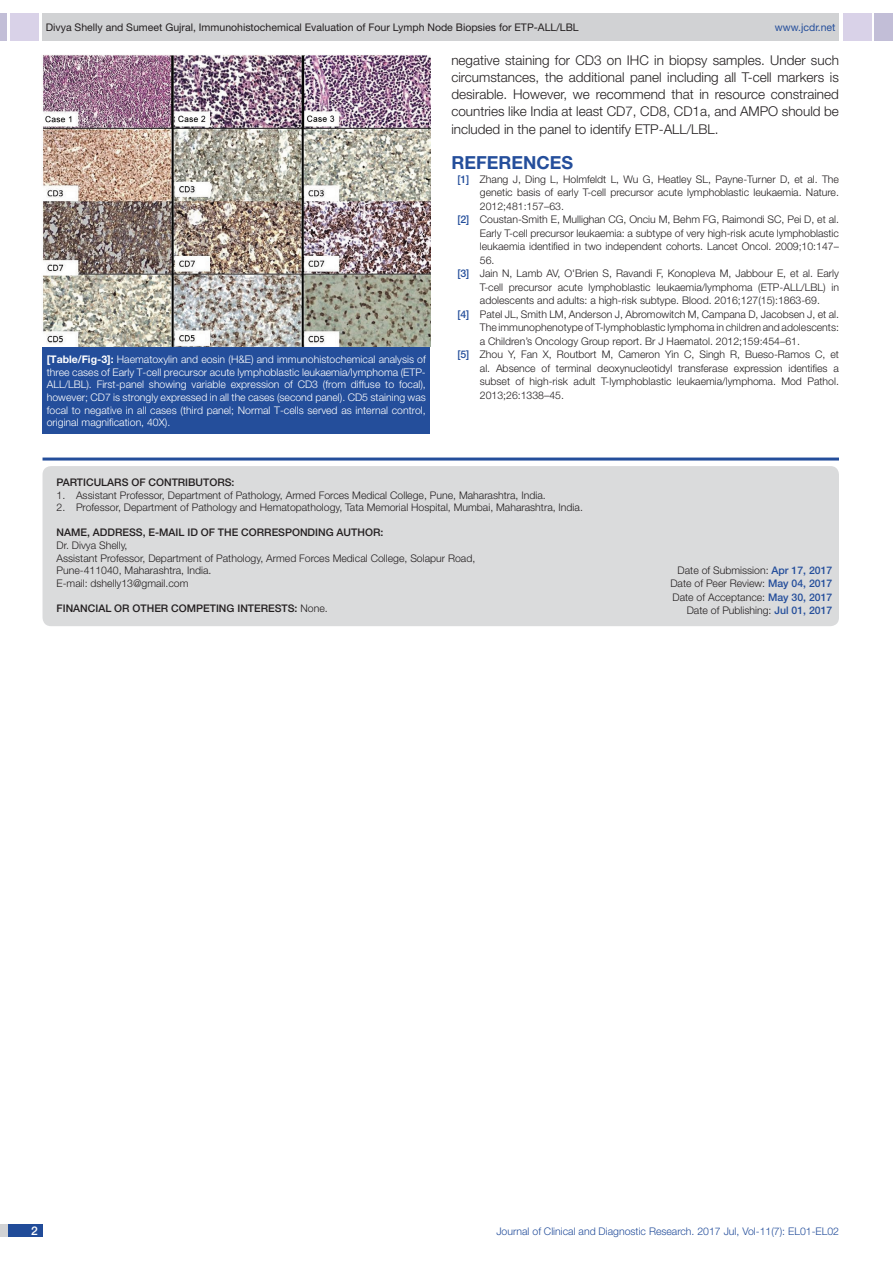
<style>
.page{position:relative;width:893px;height:1263px;background:#fff}
.page>*{position:absolute;margin:0;border:0;box-sizing:border-box;transform-origin:0 0}
.Heading{font:700 18px "Helvetica Neue";color:#244e9b}
.Body_text{font:300 13.5px/17.2px "Helvetica Neue";color:#231f20;text-align:justify}
.t1{font:500 12px "Helvetica Neue";color:#fff}
.Partic_Contri_Txt{font:300 10.5px "Helvetica Neue";color:#231f20}
.tb_txt{font:300 10.5px/12.6px "Helvetica Neue";color:#fff;text-align:justify}
.Partic_Contri_Head{font:500 10.5px "Helvetica Neue";color:#231f20}
.Body_text-2{font:10.5px "Helvetica Neue";color:#231f20}
.t2{font:300 10.5px "Helvetica Neue";color:#244e9b}
.Body_text-3{font:10.5px "Helvetica Neue";color:#244e9b}
.Partic_Contri_Head-2{font:300 10.5px "Helvetica Neue";color:#231f20}
.s1{font-weight:700}
.s2{font-weight:500;color:#244e9b}
.s3{font-weight:500}
</style>
<div class="page">
<div style="left:0;top:13px;width:7px;height:28px;background:#c2bed7"></div>
<div style="left:10px;top:13px;width:29px;height:28px;background:#d9d2e8"></div>
<div style="left:43px;top:13px;width:796px;height:28px;background:#d1d2d4"></div>
<div style="left:875px;top:13px;width:18px;height:28px;background:#c2bed7"></div>
<div style="left:843px;top:13px;width:29px;height:28px;background:#d9d2e8"></div>
<div style="left:0;top:1224px;width:43px;height:13px;background:#d1d2d4"></div>
<div style="left:8px;top:1224px;width:35px;height:13px;background:#214c99"></div>
<hr style="left:43px;top:457px;width:796px;height:3px;background:#244e9b">
<div style="left:43px;top:466px;width:796px;height:160px;background:#dadbdc;border-radius:9px"></div>
<div style="left:43px;top:347px;width:387px;height:87px;background:#244e9b"></div>
<img style="left:42px;top:55px;width:388px;height:292px">
<p class="Body_text-2" style="left:46px;top:21px;width:534px">Divya Shelly and Sumeet Gujral, Immunohistochemical Evaluation of Four Lymph Node Biopsies for ETP-ALL/LBL</p>
<p class="Body_text-3" style="left:775px;top:21px;width:62px">www.jcdr.net</p>
<p class="tb_txt" style="left:47px;top:353px;width:381px"><span class="s1">[TABLE/FIG-3]:</span> Haematoxylin and eosin (H&amp;E) and immunohistochemical analysis of three cases of Early T-cell precursor acute lymphoblastic leukaemia/lymphoma (ETP-ALL/LBL). First-panel showing variable expression of CD3 (from diffuse to focal), however; CD7 is strongly expressed in all the cases (second panel). CD5 staining was focal to negative in all cases (third panel; Normal T-cells served as internal control, original magnification, 40X).</p>
<p class="Body_text" style="left:451px;top:51px;width:389px">negative staining for CD3 on IHC in biopsy samples. Under such circumstances, the additional panel including all T-cell markers is desirable. However, we recommend that in resource constrained countries like India at least CD7, CD8, CD1a, and AMPO should be included in the panel to identify ETP-ALL/LBL.</p>
<p class="Heading" style="left:451px;top:152px;width:26px">REFERE</p>
<p class="Heading" style="left:523px;top:152px;width:52px">NCES</p>
<p class="Partic_Contri_Txt" style="left:457px;top:173px;width:383px"><span class="s2">[1]</span> Zhang J, Ding L, Holmfeldt L, Wu G, Heatley SL, Payne-Turner D, et al. The</p>
<p class="Partic_Contri_Txt" style="left:480px;top:186px;width:361px">genetic basis of early T-cell precursor acute lymphoblastic leukaemia. Nature.</p>
<p class="Partic_Contri_Txt" style="left:480px;top:200px;width:86px">2012;481:157–63.</p>
<p class="Partic_Contri_Txt" style="left:457px;top:213px;width:383px"><span class="s2">[2]</span> Coustan-Smith E, Mullighan CG, Onciu M, Behm FG, Raimondi SC, Pei D, et al.</p>
<p class="Partic_Contri_Txt" style="left:480px;top:227px;width:361px">Early T-cell precursor leukaemia: a subtype of very high-risk acute lymphoblastic</p>
<p class="Partic_Contri_Txt" style="left:480px;top:240px;width:361px">leukaemia identified in two independent cohorts. Lancet Oncol. 2009;10:147–</p>
<p class="Partic_Contri_Txt" style="left:480px;top:254px;width:16px">56.</p>
<p class="Partic_Contri_Txt" style="left:457px;top:267px;width:383px"><span class="s2">[3]</span> Jain N, Lamb AV, O'Brien S, Ravandi F, Konopleva M, Jabbour E, et al. Early</p>
<p class="Partic_Contri_Txt" style="left:480px;top:281px;width:361px">T-cell precursor acute lymphoblastic leukaemia/lymphoma (ETP-ALL/LBL) in</p>
<p class="Partic_Contri_Txt" style="left:480px;top:294px;width:342px">adolescents and adults: a high-risk subtype. Blood. 2016;127(15):1863-69.</p>
<p class="Partic_Contri_Txt" style="left:457px;top:308px;width:383px"><span class="s2">[4]</span> Patel JL, Smith LM, Anderson J, Abromowitch M, Campana D, Jacobsen J, et al.</p>
<p class="Partic_Contri_Txt" style="left:480px;top:321px;width:361px">The immunophenotype of T-lymphoblastic lymphoma in children and adolescents:</p>
<p class="Partic_Contri_Txt" style="left:480px;top:335px;width:322px">a Children’s Oncology Group report. Br J Haematol. 2012;159:454–61.</p>
<p class="Partic_Contri_Txt" style="left:457px;top:348px;width:383px"><span class="s2">[5]</span> Zhou Y, Fan X, Routbort M, Cameron Yin C, Singh R, Bueso-Ramos C, et</p>
<p class="Partic_Contri_Txt" style="left:480px;top:362px;width:361px">al. Absence of terminal deoxynucleotidyl transferase expression identifies a</p>
<p class="Partic_Contri_Txt" style="left:480px;top:375px;width:361px">subset of high-risk adult T-lymphoblastic leukaemia/lymphoma. Mod Pathol.</p>
<p class="Partic_Contri_Txt" style="left:480px;top:389px;width:86px">2013;26:1338–45.</p>
<p class="Partic_Contri_Head" style="left:57px;top:476px;width:13px">PARTI</p>
<p class="Partic_Contri_Head" style="left:86px;top:476px;width:16px">CULAR</p>
<p class="Partic_Contri_Head" style="left:122px;top:476px;width:114px">S OF CONTRI BUTORS:</p>
<p class="Partic_Contri_Txt" style="left:57px;top:488px;width:491px">1. Assistant Professor, Department of Pathology, Armed Forces Medical College, Pune, Maharashtra, India.</p>
<p class="Partic_Contri_Txt" style="left:57px;top:501px;width:528px">2. Professor, Department of Pathology and Hematopathology, Tata Memorial Hospital, Mumbai, Maharashtra, India.</p>
<p class="Partic_Contri_Head" style="left:57px;top:526px;width:17px">NAME</p>
<p class="Partic_Contri_Head" style="left:87px;top:526px;width:80px">, ADDRESS, E-MAIL</p>
<p class="Partic_Contri_Head" style="left:187px;top:526px;width:39px">ID OF THE</p>
<p class="Partic_Contri_Head" style="left:241px;top:526px;width:24px">CORRE</p>
<p class="Partic_Contri_Head" style="left:278px;top:526px;width:67px">SPONDING AUTH</p>
<p class="Partic_Contri_Head" style="left:365px;top:526px;width:20px">OR:</p>
<p class="Partic_Contri_Txt" style="left:57px;top:539px;width:73px">Dr. Divya Shelly,</p>
<p class="Partic_Contri_Txt" style="left:57px;top:551px;width:420px">Assistant Professor, Department of Pathology, Armed Forces Medical College, Solapur Road,</p>
<p class="Partic_Contri_Txt" style="left:57px;top:564px;width:156px">Pune-411040, Maharashtra, India.</p>
<p class="Partic_Contri_Txt" style="left:57px;top:577px;width:133px">E-mail: dshelly13@gmail.com</p>
<p class="Partic_Contri_Head" style="left:57px;top:602px;width:92px">FINANC IAL OR OTHER</p>
<p class="Partic_Contri_Head" style="left:171px;top:602px;width:85px">COMPETI NG INTERE</p>
<p class="Partic_Contri_Head-2" style="left:275px;top:602px;width:54px"><span class="s3">STS:</span> None.</p>
<p class="Partic_Contri_Txt" style="left:678px;top:564px;width:156px">Date of Submission: <span class="s2">APR 17, 2017</span></p>
<p class="Partic_Contri_Txt" style="left:670px;top:577px;width:164px">Date of Peer Review: <span class="s2">MAY 04, 2017</span></p>
<p class="Partic_Contri_Txt" style="left:672px;top:591px;width:161px">Date of Acceptance: <span class="s2">MAY 30, 2017</span></p>
<p class="Partic_Contri_Txt" style="left:687px;top:604px;width:147px">Date of Publishing: <span class="s2">JUL 01, 2017</span></p>
<p class="t1" style="left:31px;top:1223px;width:8px">2</p>
<p class="t2" style="left:496px;top:1225px;width:344px">Journal of Clinical and Diagnostic Research. 2017 Jul, Vol-11(7): EL01-EL02</p>
</div>
